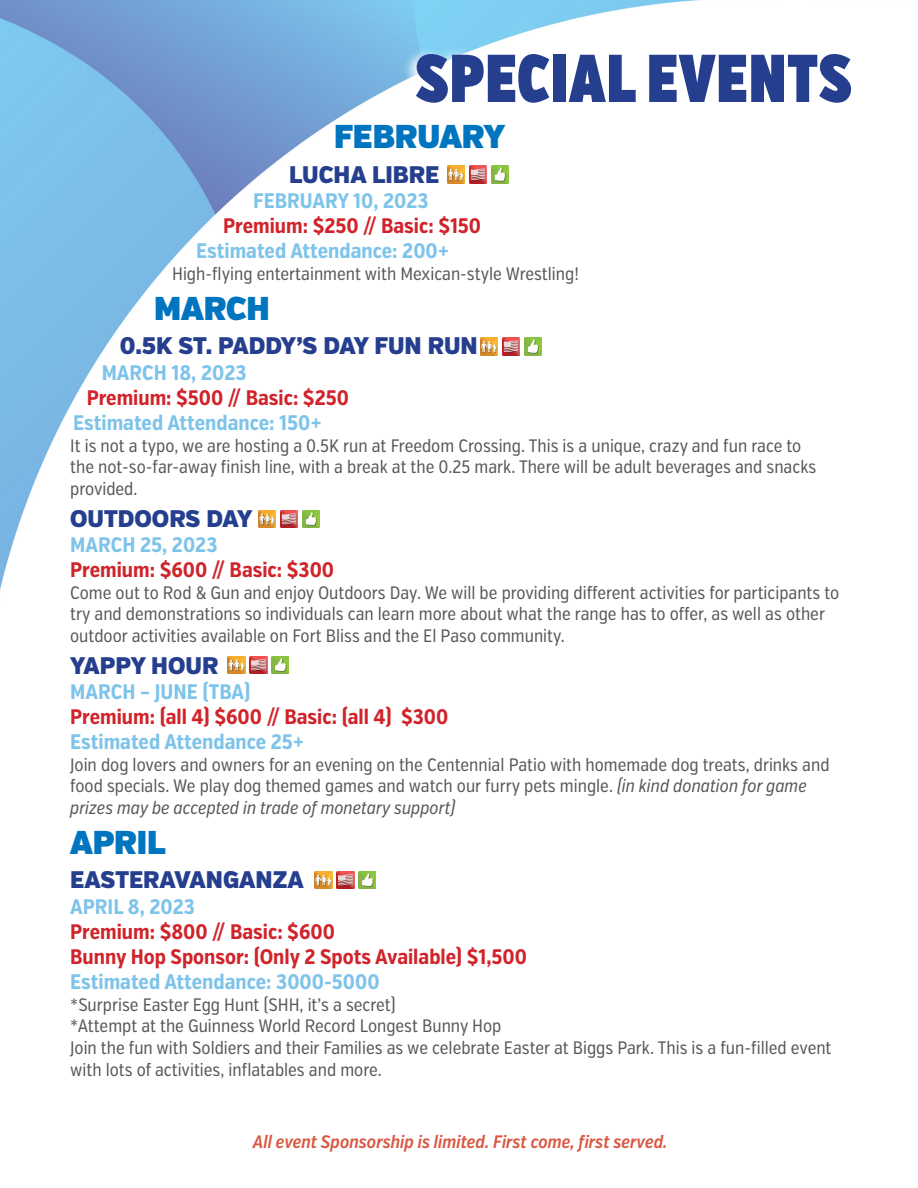
<style>
.page{position:relative;width:918px;height:1188px;background:#fff}
.page>*{position:absolute;margin:0;border:0;box-sizing:border-box;transform-origin:0 0}
.Department{font:67.5px "Verb Comp Ultra";color:#253f8e}
.Months{font:33px "Verb Cond Ultra";letter-spacing:-.005em;color:#0075bf}
.Event_Title{font:900 24px "Verb Cond";color:#253f8e}
.Rates{font:700 21px "Verb Ex Cond";color:#d1232a}
.Estimated_Attendance{font:700 21px "Verb Ex Cond";color:#7dc3ea}
.Date_of_Events_Ongoi{font:700 21px "Verb Ex Cond";color:#7dc3ea}
.Event_Descriptions{font:18px/21.6px "Verb Ex Cond";color:#57585a}
.Event_Descriptions-2{font:italic 600 18px "Verb Ex Cond";color:#d95842}
.s1{font-style:italic}
</style>
<div class="page">
<img style="left:0;top:0;width:701px;height:889px">
<img style="left:447px;top:166px;width:17px;height:17px">
<img style="left:469px;top:166px;width:17px;height:17px">
<img style="left:491px;top:166px;width:17px;height:17px">
<img style="left:480px;top:338px;width:17px;height:17px">
<img style="left:502px;top:338px;width:17px;height:17px">
<img style="left:524px;top:338px;width:17px;height:17px">
<img style="left:258px;top:510px;width:18px;height:18px">
<img style="left:280px;top:510px;width:18px;height:18px">
<img style="left:302px;top:510px;width:18px;height:18px">
<img style="left:228px;top:656px;width:17px;height:18px">
<img style="left:250px;top:656px;width:17px;height:18px">
<img style="left:272px;top:656px;width:17px;height:18px">
<img style="left:315px;top:871px;width:17px;height:18px">
<img style="left:337px;top:871px;width:17px;height:18px">
<img style="left:359px;top:871px;width:17px;height:18px">
<div style="left:401px;top:46px;width:454px;height:68px;background:#fff"></div>
<p class="Department" style="left:415px;top:39px;width:439px">SPECIAL EVENTS</p>
<p class="Months" style="left:334px;top:116px;width:172px">FEBRUARY</p>
<p class="Event_Title" style="left:289px;top:160px;width:152px">LUCHA LIBRE</p>
<p class="Date_of_Events_Ongoi" style="left:253px;top:188px;width:177px">FEBRUARY 10, 2023</p>
<p class="Rates" style="left:223px;top:213px;width:260px">Premium: $250 // Basic: $150</p>
<p class="Estimated_Attendance" style="left:196px;top:239px;width:255px">Estimated Attendance: 200+</p>
<p class="Event_Descriptions" style="left:172px;top:263px;width:408px">High-flying entertainment with Mexican-style Wrestling!</p>
<p class="Months" style="left:154px;top:288px;width:117px">MARCH</p>
<p class="Event_Title" style="left:120px;top:331px;width:360px">0.5K ST. PADDY’S DAY FUN RUN</p>
<p class="Date_of_Events_Ongoi" style="left:102px;top:360px;width:146px">MARCH 18, 2023</p>
<p class="Rates" style="left:87px;top:385px;width:264px">Premium: $500 // Basic: $250</p>
<p class="Estimated_Attendance" style="left:73px;top:410px;width:250px">Estimated Attendance: 150+</p>
<p class="Event_Descriptions" style="left:70px;top:435px;width:748px">It is not a typo, we are hosting a 0.5K run at Freedom Crossing. This is a unique, crazy and fun race to the not-so-far-away finish line, with a break at the 0.25 mark. There will be adult beverages and snacks provided.</p>
<p class="Event_Title" style="left:70px;top:504px;width:184px">OUTDOORS DAY</p>
<p class="Date_of_Events_Ongoi" style="left:70px;top:532px;width:149px">MARCH 25, 2023</p>
<p class="Rates" style="left:70px;top:557px;width:265px">Premium: $600 // Basic: $300</p>
<p class="Event_Descriptions" style="left:70px;top:582px;width:771px">Come out to Rod &amp; Gun and enjoy Outdoors Day. We will be providing different activities for participants to try and demonstrations so individuals can learn more about what the range has to offer, as well as other outdoor activities available on Fort Bliss and the El Paso community.</p>
<p class="Event_Title" style="left:70px;top:651px;width:150px">YAPPY HOUR</p>
<p class="Date_of_Events_Ongoi" style="left:70px;top:679px;width:182px">MARCH – JUNE (TBA)</p>
<p class="Rates" style="left:70px;top:704px;width:380px">Premium: (all 4) $600 // Basic: (all 4) $300</p>
<p class="Estimated_Attendance" style="left:70px;top:729px;width:236px">Estimated Attendance 25+</p>
<p class="Event_Descriptions" style="left:70px;top:754px;width:761px">Join dog lovers and owners for an evening on the Centennial Patio with homemade dog treats, drinks and food specials. We play dog themed games and watch our furry pets mingle. <span class="s1">(in kind donation for game prizes may be accepted in trade of monetary support)</span></p>
<p class="Months" style="left:70px;top:822px;width:97px">APRIL</p>
<p class="Event_Title" style="left:70px;top:865px;width:235px">EASTERAVANGANZA</p>
<p class="Date_of_Events_Ongoi" style="left:70px;top:894px;width:126px">APRIL 8, 2023</p>
<p class="Rates" style="left:70px;top:919px;width:266px">Premium: $800 // Basic: $600</p>
<p class="Rates" style="left:70px;top:944px;width:458px">Bunny Hop Sponsor: (Only 2 Spots Available) $1,500</p>
<p class="Estimated_Attendance" style="left:70px;top:969px;width:311px">Estimated Attendance: 3000-5000</p>
<p class="Event_Descriptions" style="left:70px;top:994px;width:763px">*Surprise Easter Egg Hunt (SHH, it’s a secret)<br>*Attempt at the Guinness World Record Longest Bunny Hop<br>Join the fun with Soldiers and their Families as we celebrate Easter at Biggs Park. This is a fun-filled event with lots of activities, inflatables and more.</p>
<p class="Event_Descriptions-2" style="left:253px;top:1131px;width:416px">All event Sponsorship is limited. First come, first served.</p>
</div>
